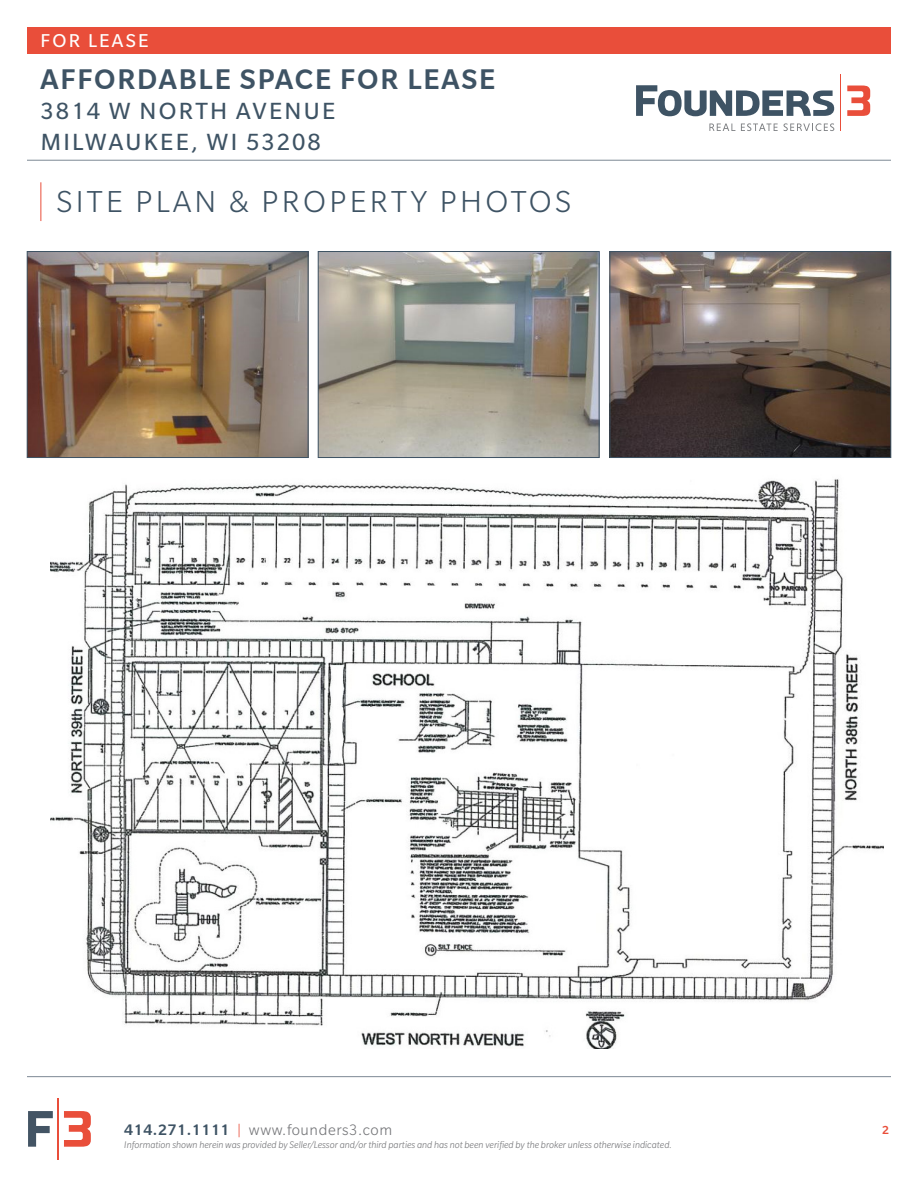
<style>
.page{position:relative;width:918px;height:1188px;background:#fff}
.page>*{position:absolute;margin:0;border:0;box-sizing:border-box;transform-origin:0 0}
.t1{font:300 33px "Slate Pro";letter-spacing:.1em;color:#3e5364}
.t2{font:500 30.75px "Slate Pro";letter-spacing:.06em;color:#3e5364}
.t3{font:25.5px/30.6px "Slate Pro";letter-spacing:.09em;color:#3e5364}
.t4{font:20.25px "Slate Pro";letter-spacing:.11em;color:#fff}
.t5{font:300 16.5px "Slate Pro";letter-spacing:.035em;color:#757679}
.t6{font:500 12.75px "Slate Pro";color:#e94e3a}
.t7{font:italic 300 10.5px "Slate Pro";color:#757679}
.s1{font-weight:500;color:#3e5364}
.s2{color:#e94e3a}
</style>
<div class="page">
<div style="left:27px;top:27px;width:864px;height:27px;background:#e94e3a"></div>
<hr style="left:840px;top:74px;width:1px;height:57px;background:#e94e3a">
<svg style="left:636px;top:85px;width:198px;height:31px"></svg>
<svg style="left:847px;top:86px;width:23px;height:30px"></svg>
<svg style="left:709px;top:124px;width:26px;height:7px"></svg>
<svg style="left:741px;top:123px;width:37px;height:8px"></svg>
<svg style="left:784px;top:123px;width:50px;height:8px"></svg>
<hr style="left:27px;top:160px;width:864px;height:1px;background:#7d8995">
<hr style="left:27px;top:1076px;width:864px;height:1px;background:#7d8995">
<hr style="left:58px;top:1098px;width:1px;height:62px;background:#e94e3a">
<svg style="left:28px;top:1111px;width:25px;height:36px"></svg>
<svg style="left:64px;top:1111px;width:27px;height:36px"></svg>
<hr style="left:40px;top:182px;width:1px;height:39px;background:#e94e3a">
<img style="left:29px;top:253px;width:277px;height:203px">
<div style="left:27px;top:251px;width:281px;height:207px;border:1px solid #3e5364"></div>
<img style="left:320px;top:253px;width:277px;height:203px">
<div style="left:318px;top:251px;width:281px;height:207px;border:1px solid #3e5364"></div>
<img style="left:612px;top:253px;width:277px;height:203px">
<div style="left:610px;top:251px;width:281px;height:207px;border:1px solid #3e5364"></div>
<img style="left:51px;top:479px;width:833px;height:569px">
<div style="left:625px;top:772px;width:110px;height:41px;background:#fff"></div>
<h3 class="t4" style="left:41px;top:30px;width:110px">FOR LEASE</h3>
<h2 class="t2" style="left:41px;top:60px;width:456px">AFFORDABLE SPACE FOR LEASE</h2>
<h3 class="t3" style="left:41px;top:96px;width:296px">3814 W NORTH AVENUE<br>MILWAUKEE, WI 53208</h3>
<p class="t1" style="left:56px;top:185px;width:516px">SITE PLAN &amp; PROPERTY PHOTOS</p>
<h3 class="t5" style="left:124px;top:1122px;width:270px"><span class="s1">414.271.1111</span> <span class="s2">|</span> www.founders3.com</h3>
<p class="t7" style="left:124px;top:1139px;width:549px">Information shown herein was provided by Seller/Lessor and/or third parties and has not been verified by the broker unless otherwise indicated.</p>
<p class="t6" style="left:882px;top:1122px;width:8px">2</p>
</div>
